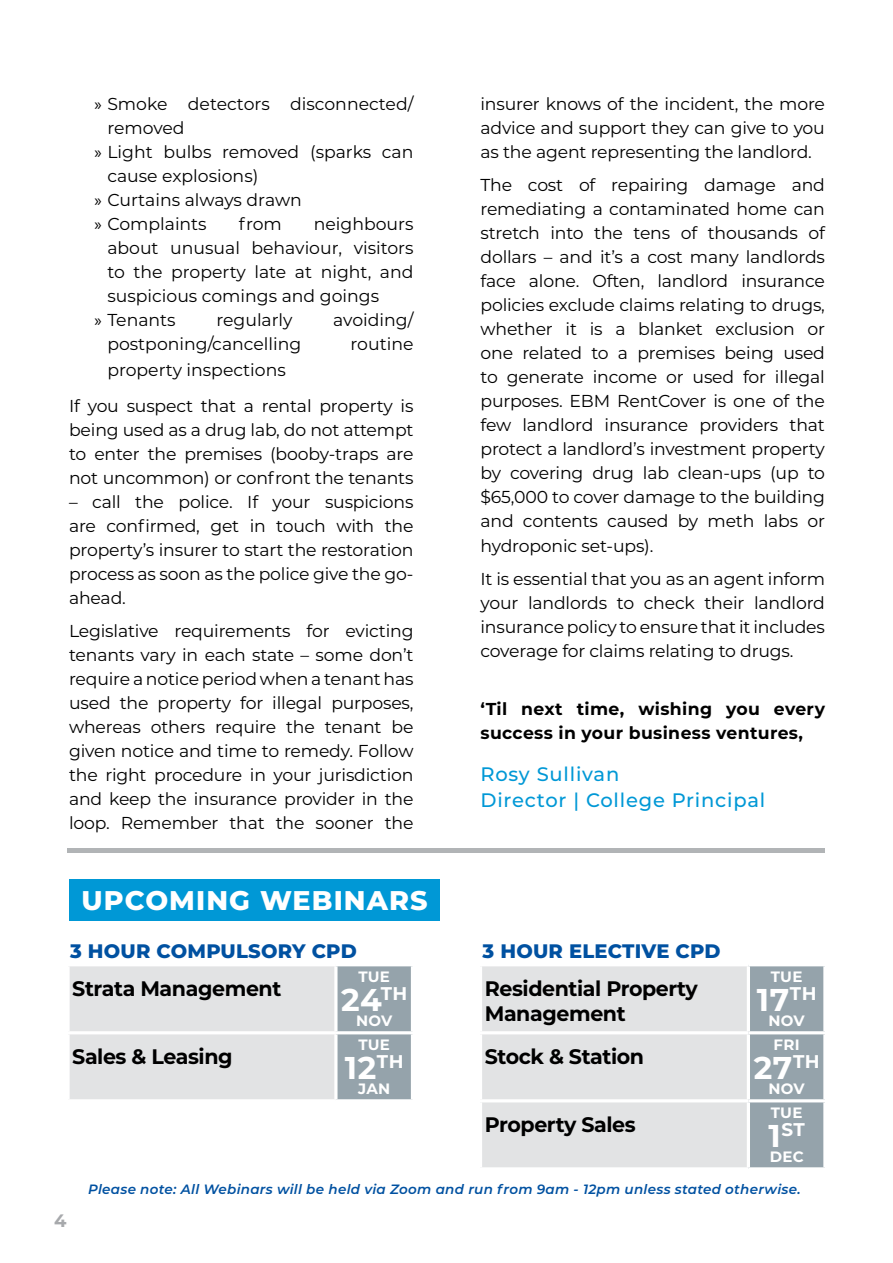
<style>
.page{position:relative;width:893px;height:1263px;background:#fff}
.page>*{position:absolute;margin:0;border:0;box-sizing:border-box;transform-origin:0 0}
.t1{font:700 31.5px "Montserrat";letter-spacing:.02em;color:#fff}
.t2{font:800 27px "Montserrat";letter-spacing:.04em;color:#fff}
.t3{font:700 21px/25.5px "Montserrat";letter-spacing:-.02em;color:#000}
.t4{font:500 19.5px/25.5px "Montserrat";letter-spacing:.04em;color:#0098d6}
.t5{font:800 19.5px "Montserrat";letter-spacing:.01em;color:#0051a1}
.t6{font:700 18.3px "Montserrat";color:#fff}
.t7{font:700 18px "Montserrat";color:#a7a9ac}
.t8{font:17.25px/24px "Montserrat";letter-spacing:-.01em;color:#000;text-align:justify}
.t9{font:700 17.25px/24px "Montserrat";letter-spacing:.02em;color:#000}
.t10{font:700 15px "Montserrat";letter-spacing:.02em;color:#fff}
.t11{font:italic 600 13.5px "Montserrat";letter-spacing:.02em;color:#0051a1}
.s1{font-family:"Myriad Pro"}
.s2{font-size:31.5px}
</style>
<div class="page">
<hr style="left:68px;top:848px;width:757px;height:4px;background:#b1b4b6">
<div style="left:68px;top:965px;width:268px;height:68px;background:#e2e3e4"></div>
<div style="left:337px;top:966px;width:74px;height:133px;background:#95a3ab"></div>
<div style="left:68px;top:1033px;width:268px;height:68px;background:#e2e3e4"></div>
<hr style="left:66px;top:963px;width:270px;height:3px;background:#fff">
<hr style="left:66px;top:966px;width:4px;height:65px;background:#fff">
<hr style="left:334px;top:966px;width:3px;height:65px;background:#fff">
<hr style="left:66px;top:1031px;width:270px;height:3px;background:#fff">
<hr style="left:66px;top:1034px;width:4px;height:65px;background:#fff">
<hr style="left:336px;top:1031px;width:78px;height:3px;background:#fff">
<hr style="left:334px;top:1034px;width:3px;height:65px;background:#fff">
<hr style="left:66px;top:1099px;width:270px;height:3px;background:#fff">
<div style="left:480px;top:965px;width:268px;height:68px;background:#e2e3e4"></div>
<div style="left:750px;top:966px;width:73px;height:201px;background:#95a3ab"></div>
<div style="left:480px;top:1033px;width:268px;height:68px;background:#e2e3e4"></div>
<div style="left:480px;top:1101px;width:268px;height:68px;background:#e2e3e4"></div>
<hr style="left:479px;top:963px;width:269px;height:3px;background:#fff">
<hr style="left:479px;top:966px;width:3px;height:65px;background:#fff">
<hr style="left:747px;top:966px;width:3px;height:65px;background:#fff">
<hr style="left:479px;top:1031px;width:269px;height:3px;background:#fff">
<hr style="left:479px;top:1034px;width:3px;height:65px;background:#fff">
<hr style="left:748px;top:1031px;width:78px;height:3px;background:#fff">
<hr style="left:747px;top:1034px;width:3px;height:65px;background:#fff">
<hr style="left:479px;top:1099px;width:269px;height:3px;background:#fff">
<hr style="left:479px;top:1102px;width:3px;height:65px;background:#fff">
<hr style="left:748px;top:1099px;width:78px;height:3px;background:#fff">
<hr style="left:747px;top:1102px;width:3px;height:65px;background:#fff">
<hr style="left:479px;top:1167px;width:269px;height:3px;background:#fff">
<div style="left:69px;top:879px;width:370px;height:42px;background:#0098d6"></div>
<p class="t8" style="left:95px;top:92px;width:320px"><span class="s1">»</span> Smoke detectors disconnected/</p>
<p class="t8" style="left:107px;top:116px;width:79px">removed</p>
<p class="t8" style="left:95px;top:140px;width:320px"><span class="s1">»</span> Light bulbs removed (sparks can</p>
<p class="t8" style="left:107px;top:163px;width:153px">cause explosions)</p>
<p class="t8" style="left:95px;top:187px;width:209px"><span class="s1">»</span> Curtains always drawn</p>
<p class="t8" style="left:95px;top:211px;width:114px"><span class="s1">»</span> Complaints</p>
<p class="t8" style="left:239px;top:211px;width:45px">from</p>
<p class="t8" style="left:314px;top:211px;width:101px">neighbours</p>
<p class="t8" style="left:107px;top:235px;width:308px">about unusual behaviour, visitors</p>
<p class="t8" style="left:107px;top:259px;width:308px">to the property late at night, and</p>
<p class="t8" style="left:107px;top:283px;width:273px">suspicious comings and goings</p>
<p class="t8" style="left:95px;top:307px;width:83px"><span class="s1">»</span> Tenants</p>
<p class="t8" style="left:216px;top:307px;width:78px">regularly</p>
<p class="t8" style="left:333px;top:307px;width:82px">avoiding/</p>
<p class="t8" style="left:107px;top:331px;width:195px">postponing/cancelling</p>
<p class="t8" style="left:351px;top:331px;width:64px">routine</p>
<p class="t8" style="left:69px;top:351px;width:346px;line-height:36.8px;text-indent:38px">property inspections<br>If you suspect that a rental property is</p>
<p class="t8" style="left:69px;top:418px;width:346px">being used as a drug lab, do not attempt to enter the premises (booby-traps are not uncommon) or confront the tenants</p>
<p class="t8" style="left:69px;top:490px;width:346px">– call the police. If your suspicions are confirmed, get in touch with the property’s insurer to start the restoration process as soon as the police give the go&shy;ahead.</p>
<p class="t8" style="left:69px;top:618px;width:346px">Legislative requirements for evicting tenants vary in each state – some don’t require a notice period when a tenant has used the property for illegal purposes, whereas others require the tenant be given notice and time to remedy. Follow the right procedure in your jurisdiction and keep the insurance provider in the loop. Remember that the sooner the</p>
<h2 class="t2" style="left:81px;top:880px;width:348px">UPCOMING WEBINARS</h2>
<p class="t5" style="left:70px;top:937px;width:288px">3 HOUR COMPULSORY CPD</p>
<p class="t3" style="left:72px;top:974px;width:211px">Strata Management</p>
<p class="t10" style="left:358px;top:966px;width:33px">TUE</p>
<h1 class="t1" style="left:341px;top:977px;width:68px">24<sup>TH</sup></h1>
<p class="t10" style="left:356px;top:1010px;width:38px">NOV</p>
<p class="t3" style="left:72px;top:1042px;width:162px">Sales &amp; Leasing</p>
<p class="t10" style="left:358px;top:1034px;width:33px">TUE</p>
<h1 class="t1" style="left:345px;top:1045px;width:60px">12<sup>TH</sup></h1>
<p class="t10" style="left:358px;top:1078px;width:34px">JAN</p>
<p class="t8" style="left:480px;top:91px;width:346px">insurer knows of the incident, the more advice and support they can give to you as the agent representing the landlord.</p>
<p class="t8" style="left:480px;top:172px;width:346px">The cost of repairing damage and remediating a contaminated home can stretch into the tens of thousands of dollars – and it’s a cost many landlords face alone. Often, landlord insurance policies exclude claims relating to drugs, whether it is a blanket exclusion or one related to a premises being used to generate income or used for illegal purposes. EBM RentCover is one of the few landlord insurance providers that protect a landlord’s investment property by covering drug lab clean-ups (up to $65,000 to cover damage to the building and contents caused by meth labs or hydroponic set-ups).</p>
<p class="t8" style="left:480px;top:566px;width:346px">It is essential that you as an agent inform your landlords to check their landlord insurance policy to ensure that it includes coverage for claims relating to drugs.</p>
<p class="t9" style="left:480px;top:696px;width:346px">‘Til next time, wishing you every success in your business ventures,</p>
<p class="t4" style="left:480px;top:761px;width:286px">Rosy Sullivan<br>Director | College Principal</p>
<p class="t5" style="left:483px;top:937px;width:239px">3 HOUR ELECTIVE CPD</p>
<p class="t3" style="left:485px;top:974px;width:215px">Residential Property<br>Management</p>
<p class="t3" style="left:485px;top:1042px;width:161px">Stock &amp; Station</p>
<p class="t3" style="left:485px;top:1110px;width:152px">Property Sales</p>
<p class="t10" style="left:771px;top:966px;width:33px">TUE</p>
<h1 class="t1" style="left:757px;top:977px;width:61px">17<sup>TH</sup></h1>
<p class="t10" style="left:769px;top:1010px;width:38px">NOV</p>
<p class="t10" style="left:774px;top:1034px;width:28px">FRI</p>
<h1 class="t1" style="left:754px;top:1045px;width:67px">27<sup>TH</sup></h1>
<p class="t10" style="left:769px;top:1078px;width:38px">NOV</p>
<p class="t10" style="left:771px;top:1102px;width:33px">TUE</p>
<p class="t6" style="left:769px;top:1117px;width:38px"><span class="s2">1</span>ST</p>
<p class="t10" style="left:770px;top:1146px;width:36px">DEC</p>
<p class="t7" style="left:54px;top:1208px;width:14px">4</p>
<p class="t11" style="left:88px;top:1180px;width:714px">Please note: All Webinars will be held via Zoom and run from 9am - 12pm unless stated otherwise.</p>
</div>
